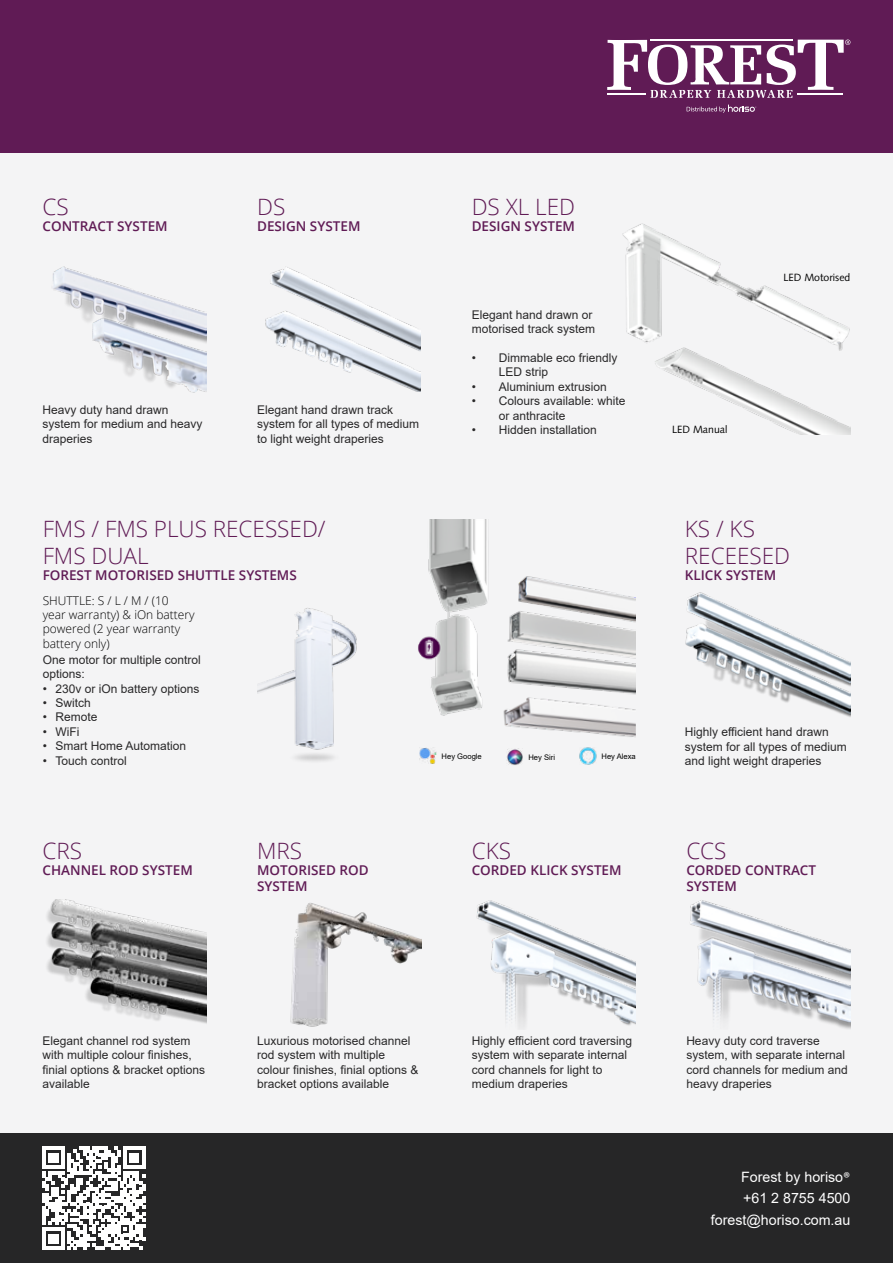
<style>
.page{position:relative;width:893px;height:1263px;background:#fff}
.page>*{position:absolute;margin:0;border:0;box-sizing:border-box;transform-origin:0 0}
.t1{font:300 22.5px/27px "Open Sans";color:#601b55}
.t2{font:14.25px/21px "Arial";color:#fff;text-align:right}
.t3{font:600 13.5px/16.2px "Open Sans";color:#601b55}
.t4{font:12px/14.4px "Arial";color:#292829}
.t5{font:300 12px/14.4px "Open Sans";color:#000}
.t6{font:10.5px "Syntax";color:#000}
.t7{font:7.65px "Arial";color:#000}
.s1{font-family:"Calibri"}
</style>
<div class="page">
<div style="left:0;top:152px;width:893px;height:981px;background:#f4f4f5"></div>
<img style="left:53px;top:266px;width:154px;height:127px">
<img style="left:265px;top:267px;width:156px;height:124px">
<img style="left:47px;top:899px;width:160px;height:125px">
<img style="left:685px;top:592px;width:165px;height:125px">
<img style="left:290px;top:903px;width:131px;height:124px">
<img style="left:655px;top:350px;width:195px;height:84px">
<img style="left:622px;top:223px;width:228px;height:127px">
<img style="left:690px;top:900px;width:160px;height:129px">
<img style="left:476px;top:900px;width:160px;height:127px">
<img style="left:418px;top:520px;width:218px;height:196px">
<img style="left:257px;top:608px;width:100px;height:153px">
<img style="left:507px;top:748px;width:16px;height:17px">
<img style="left:419px;top:747px;width:17px;height:17px">
<img style="left:579px;top:747px;width:18px;height:17px">
<img style="left:500px;top:688px;width:136px;height:49px">
<div style="left:0;top:1133px;width:893px;height:130px;background:#262627"></div>
<svg style="left:43px;top:1147px;width:102px;height:102px"></svg>
<div style="left:0;top:0;width:893px;height:152px;background:#601b55"></div>
<svg style="left:687px;top:105px;width:69px;height:8px"></svg>
<svg style="left:607px;top:40px;width:243px;height:58px"></svg>
<h1 class="t1" style="left:43px;top:192px;width:28px">CS</h1>
<p class="t3" style="left:43px;top:218px;width:127px">CONTRACT SYSTEM</p>
<h1 class="t1" style="left:257px;top:192px;width:30px">DS</h1>
<p class="t3" style="left:257px;top:218px;width:105px">DESIGN SYSTEM</p>
<h1 class="t1" style="left:472px;top:192px;width:105px">DS XL LED</h1>
<p class="t3" style="left:472px;top:218px;width:105px">DESIGN SYSTEM</p>
<p class="t4" style="left:43px;top:402px;width:162px">Heavy duty hand drawn system for medium and heavy draperies</p>
<p class="t4" style="left:257px;top:402px;width:164px">Elegant hand drawn track system for all types of medium to light weight draperies</p>
<p class="t4" style="left:472px;top:307px;width:125px">Elegant hand drawn or motorised track system</p>
<p class="t4" style="left:499px;top:351px;width:120px;text-indent:-27px">• Dimmable eco friendly<br>LED strip</p>
<p class="t4" style="left:472px;top:379px;width:137px">• Aluminium extrusion</p>
<p class="t4" style="left:499px;top:394px;width:128px;text-indent:-27px">• Colours available: white or anthracite</p>
<p class="t4" style="left:472px;top:423px;width:127px">• Hidden installation</p>
<h1 class="t1" style="left:43px;top:515px;width:284px">FMS / FMS PLUS RECESSED/<br>FMS DUAL</h1>
<p class="t3" style="left:43px;top:567px;width:256px">FOREST MOTORISED SHUTTLE SYSTEMS</p>
<p class="t5" style="left:43px;top:593px;width:154px">SHUTTLE: S / L / M / (10 year warranty) &amp; iOn battery powered (2 year warranty battery only)</p>
<p class="t4" style="left:43px;top:652px;width:160px">One motor for multiple control options:</p>
<p class="t4" style="left:43px;top:681px;width:158px">• 230v or iOn battery options</p>
<p class="t4" style="left:43px;top:695px;width:50px">• Switch</p>
<p class="t4" style="left:43px;top:710px;width:56px">• Remote</p>
<p class="t4" style="left:43px;top:724px;width:38px">• WiFi</p>
<p class="t4" style="left:43px;top:739px;width:145px">• Smart Home Automation</p>
<p class="t4" style="left:43px;top:753px;width:86px">• Touch control</p>
<p class="t7" style="left:442px;top:751px;width:42px">Hey Google</p>
<p class="t7" style="left:528px;top:752px;width:28px">Hey Siri</p>
<p class="t7" style="left:601px;top:751px;width:36px">Hey Alexa</p>
<h1 class="t1" style="left:43px;top:837px;width:41px">CRS</h1>
<p class="t3" style="left:43px;top:862px;width:152px">CHANNEL ROD SYSTEM</p>
<h1 class="t1" style="left:257px;top:837px;width:47px">MRS</h1>
<p class="t3" style="left:257px;top:862px;width:113px">MOTORISED ROD<br>SYSTEM</p>
<h1 class="t1" style="left:472px;top:837px;width:41px">CKS</h1>
<p class="t3" style="left:472px;top:862px;width:151px">CORDED KLICK SYSTEM</p>
<p class="t6" style="left:672px;top:423px;width:57px">LED Manual</p>
<p class="t6" style="left:783px;top:271px;width:69px">LED Motorised</p>
<h1 class="t1" style="left:685px;top:515px;width:107px">KS / KS<br>RECEESED</h1>
<p class="t3" style="left:685px;top:567px;width:93px">KLICK SYSTEM</p>
<p class="t4" style="left:685px;top:725px;width:164px">Highly efficient hand drawn system for all types of medium and light weight draperies</p>
<h1 class="t1" style="left:686px;top:837px;width:42px">CCS</h1>
<p class="t3" style="left:686px;top:862px;width:131px">CORDED CONTRACT<br>SYSTEM</p>
<p class="t4" style="left:43px;top:1033px;width:164px">Elegant channel rod system with multiple colour finishes, finial options &amp; bracket options available</p>
<p class="t4" style="left:257px;top:1033px;width:163px">Luxurious motorised channel rod system with multiple colour finishes, finial options &amp; bracket options available</p>
<p class="t4" style="left:472px;top:1033px;width:162px">Highly efficient cord traversing system with separate internal cord channels for light to medium draperies</p>
<p class="t4" style="left:686px;top:1033px;width:163px">Heavy duty cord traverse system, with separate internal cord channels for medium and heavy draperies</p>
<p class="t2" style="left:711px;top:1167px;width:141px">Forest by horiso<span class="s1">®<br></span>+61 2 8755 4500 forest@horiso.com.au</p>
</div>
